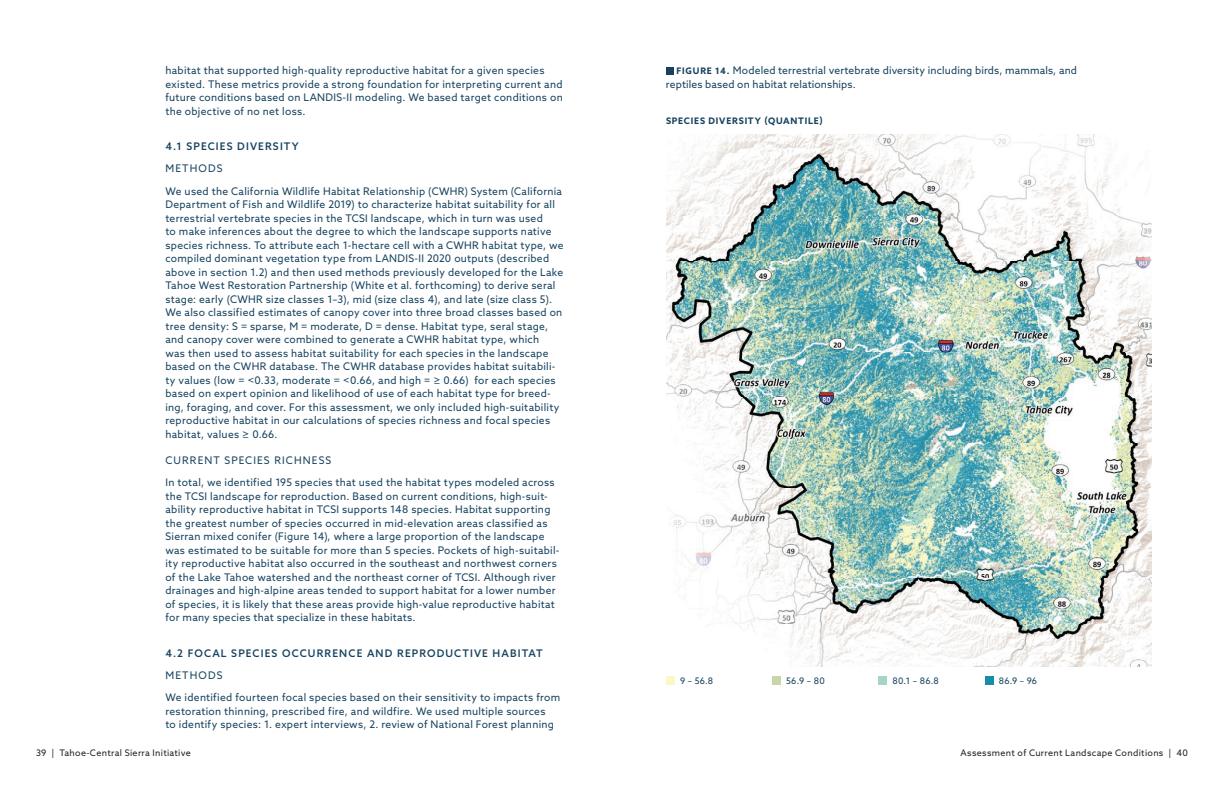
<style>
.page{position:relative;width:1224px;height:792px;background:#fff}
.page>*{position:absolute;margin:0;border:0;box-sizing:border-box;transform-origin:0 0}
.t1{font:10.5px/13.5px "Azo Sans";letter-spacing:.025em;color:#16425e}
.t2{font:500 10.5px "Azo Sans";letter-spacing:.11em;color:#16425e}
.t3{font:10.5px "Azo Sans";letter-spacing:.105em;color:#16425e}
.t4{font:10.5px "Azo Sans";letter-spacing:.11em;color:#16425e}
.t5{font:9px "Azo Sans";letter-spacing:.035em;color:#231f20}
.t6{font:9px "Azo Sans";letter-spacing:.025em;color:#16425e}
.t7{font:700 9px "Azo Sans";letter-spacing:.09em;color:#16425e}
.s1{font-weight:700;font-size:9px}
</style>
<div class="page">
<img style="left:666px;top:135px;width:485px;height:532px">
<div style="left:666px;top:676px;width:9px;height:9px;background:#fbf8c7"></div>
<div style="left:772px;top:676px;width:9px;height:9px;background:#c9d6a9"></div>
<div style="left:879px;top:676px;width:8px;height:9px;background:#a5d6c5"></div>
<div style="left:985px;top:676px;width:8px;height:9px;background:#188da8"></div>
<div style="left:666px;top:68px;width:7px;height:7px;background:#16425e"></div>
<p class="t1" style="left:165px;top:64px;width:399px">habitat that supported high-quality reproductive habitat for a given species existed. These metrics provide a strong foundation for interpreting current and future conditions based on LANDIS-II modeling. We based target conditions on the objective of no net loss.</p>
<h4 class="t2" style="left:165px;top:140px;width:135px">4.1 SPECIES DIVERSITY</h4>
<h5 class="t4" style="left:165px;top:162px;width:59px">METHODS</h5>
<p class="t1" style="left:165px;top:184px;width:400px">We used the California Wildlife Habitat Relationship (CWHR) System (California Department of Fish and Wildlife 2019) to characterize habitat suitability for all terrestrial vertebrate species in the TCSI landscape, which in turn was used<br>to make inferences about the degree to which the landscape supports native species richness. To attribute each 1-hectare cell with a CWHR habitat type, we compiled dominant vegetation type from LANDIS-II 2020 outputs (described above in section 1.2) and then used methods previously developed for the Lake Tahoe West Restoration Partnership (White et al. forthcoming) to derive seral stage: early (CWHR size classes 1–3), mid (size class 4), and late (size class 5).<br>We also classified estimates of canopy cover into three broad classes based on tree density: S = sparse, M = moderate, D = dense. Habitat type, seral stage, and canopy cover were combined to generate a CWHR habitat type, which<br>was then used to assess habitat suitability for each species in the landscape based on the CWHR database. The CWHR database provides habitat suitabili&shy;ty values (low = &lt;0.33, moderate = &lt;0.66, and high = ≥ 0.66) for each species based on expert opinion and likelihood of use of each habitat type for breed&shy;ing, foraging, and cover. For this assessment, we only included high-suitability reproductive habitat in our calculations of species richness and focal species habitat, values ≥ 0.66.</p>
<h5 class="t3" style="left:165px;top:453px;width:167px">CURRENT SPECIES RICHNESS</h5>
<p class="t1" style="left:165px;top:476px;width:396px">In total, we identified 195 species that used the habitat types modeled across the TCSI landscape for reproduction. Based on current conditions, high-suit&shy;ability reproductive habitat in TCSI supports 148 species. Habitat supporting the greatest number of species occurred in mid-elevation areas classified as Sierran mixed conifer (Figure 14), where a large proportion of the landscape was estimated to be suitable for more than 5 species. Pockets of high-suitabil&shy;ity reproductive habitat also occurred in the southeast and northwest corners of the Lake Tahoe watershed and the northeast corner of TCSI. Although river drainages and high-alpine areas tended to support habitat for a lower number of species, it is likely that these areas provide high-value reproductive habitat for many species that specialize in these habitats.</p>
<h4 class="t2" style="left:165px;top:646px;width:379px">4.2 FOCAL SPECIES OCCURRENCE AND REPRODUCTIVE HABITAT</h4>
<h5 class="t4" style="left:165px;top:668px;width:59px">METHODS</h5>
<p class="t1" style="left:165px;top:691px;width:396px">We identified fourteen focal species based on their sensitivity to impacts from restoration thinning, prescribed fire, and wildfire. We used multiple sources<br>to identify species: 1. expert interviews, 2. review of National Forest planning</p>
<p class="t1" style="left:666px;top:64px;width:413px;text-indent:11px"><span class="s1">FIGURE 14.</span> Modeled terrestrial vertebrate diversity including birds, mammals, and reptiles based on habitat relationships.</p>
<p class="t7" style="left:666px;top:115px;width:158px">SPECIES DIVERSITY (QUANTILE)</p>
<p class="t6" style="left:680px;top:675px;width:35px">9 – 56.8</p>
<p class="t6" style="left:786px;top:675px;width:40px">56.9 – 80</p>
<p class="t6" style="left:893px;top:675px;width:48px">80.1 – 86.8</p>
<p class="t6" style="left:999px;top:675px;width:40px">86.9 – 96</p>
<p class="t5" style="left:36px;top:747px;width:156px">39 | Tahoe-Central Sierra Initiative</p>
<p class="t5" style="left:961px;top:747px;width:229px">Assessment of Current Landscape Conditions | 40</p>
</div>
